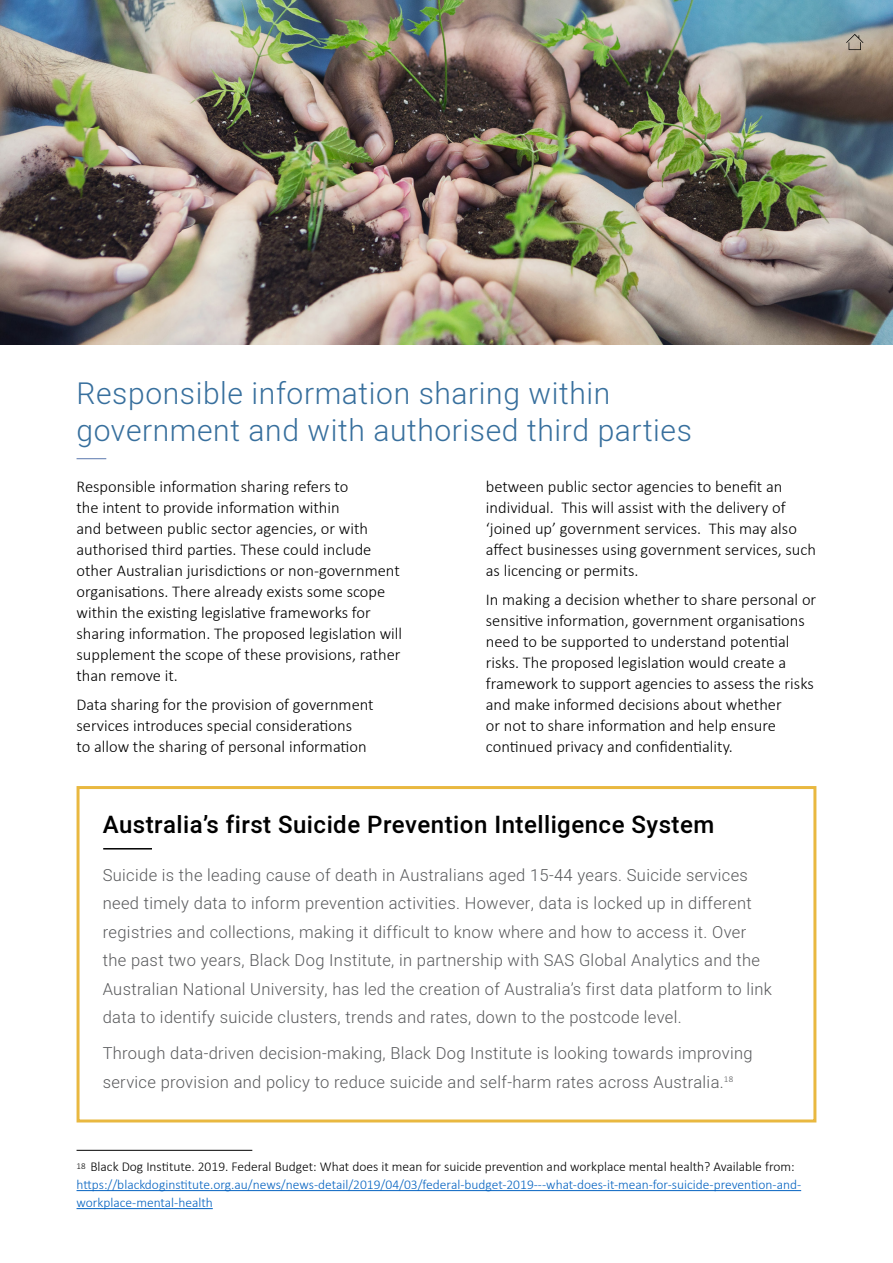
<style>
.page{position:relative;width:893px;height:1263px;background:#fff}
.page>*{position:absolute;margin:0;border:0;box-sizing:border-box;transform-origin:0 0}
.t1{font:300 30px/37.5px "Heebo";letter-spacing:.02em;color:#376f9d}
.t2{font:500 24px "Heebo";letter-spacing:.02em;color:#000}
.t3{font:300 16.5px/21px "Calibri";color:#000}
.t4{font:300 16.5px/28.5px "Heebo";letter-spacing:.02em;color:#58595b}
.t5{font:300 13.5px/18px "Calibri";color:#0563c1}
.s1{font-size:9px;color:#000}
.s2{color:#000}
</style>
<div class="page">
<div style="left:77px;top:786px;width:739px;height:336px;border:3px solid #e9b840"></div>
<hr style="left:103px;top:848px;width:49px;height:1px;background:#000">
<svg style="left:77px;top:458px;width:29px;height:1px"></svg>
<hr style="left:77px;top:1190px;width:724px;height:1px;background:#0563c1">
<hr style="left:77px;top:1208px;width:136px;height:1px;background:#0563c1">
<hr style="left:77px;top:1150px;width:175px;height:1px;background:#000">
<img style="left:0;top:0;width:893px;height:345px">
<svg style="left:846px;top:34px;width:17px;height:16px"></svg>
<h1 class="t1" style="left:77px;top:374px;width:617px">Responsible information sharing within government and with authorised third parties</h1>
<p class="t3" style="left:77px;top:475px;width:327px">Responsible information sharing refers to<br>the intent to provide information within<br>and between public sector agencies, or with authorised third parties. These could include other Australian jurisdictions or non-government organisations. There already exists some scope within the existing legislative frameworks for sharing information. The proposed legislation will supplement the scope of these provisions, rather than remove it.</p>
<p class="t3" style="left:77px;top:694px;width:299px">Data sharing for the provision of government services introduces special considerations<br>to allow the sharing of personal information</p>
<p class="t3" style="left:486px;top:475px;width:332px">between public sector agencies to benefit an individual. This will assist with the delivery of ‘joined up’ government services. This may also affect businesses using government services, such as licencing or permits.</p>
<p class="t3" style="left:486px;top:589px;width:332px">In making a decision whether to share personal or sensitive information, government organisations need to be supported to understand potential risks. The proposed legislation would create a framework to support agencies to assess the risks and make informed decisions about whether<br>or not to share information and help ensure continued privacy and confidentiality.</p>
<h2 class="t2" style="left:103px;top:807px;width:613px">Australia’s first Suicide Prevention Intelligence System</h2>
<p class="t4" style="left:103px;top:860px;width:671px">Suicide is the leading cause of death in Australians aged 15-44 years. Suicide services need timely data to inform prevention activities. However, data is locked up in different registries and collections, making it difficult to know where and how to access it. Over the past two years, Black Dog Institute, in partnership with SAS Global Analytics and the Australian National University, has led the creation of Australia’s first data platform to link data to identify suicide clusters, trends and rates, down to the postcode level.</p>
<p class="t4" style="left:103px;top:1039px;width:651px">Through data-driven decision-making, Black Dog Institute is looking towards improving service provision and policy to reduce suicide and self-harm rates across Australia.<sup>18</sup></p>
<p class="t5" style="left:77px;top:1157px;width:726px"><span class="s1">18</span> <span class="s2">Black Dog Institute. 2019. Federal Budget: What does it mean for suicide prevention and workplace mental health? Available from: </span>https://blackdoginstitute.org.au/news/news-detail/2019/04/03/federal-budget-2019---what-does-it-mean-for-suicide-prevention-and&shy;workplace-mental-health</p>
</div>
